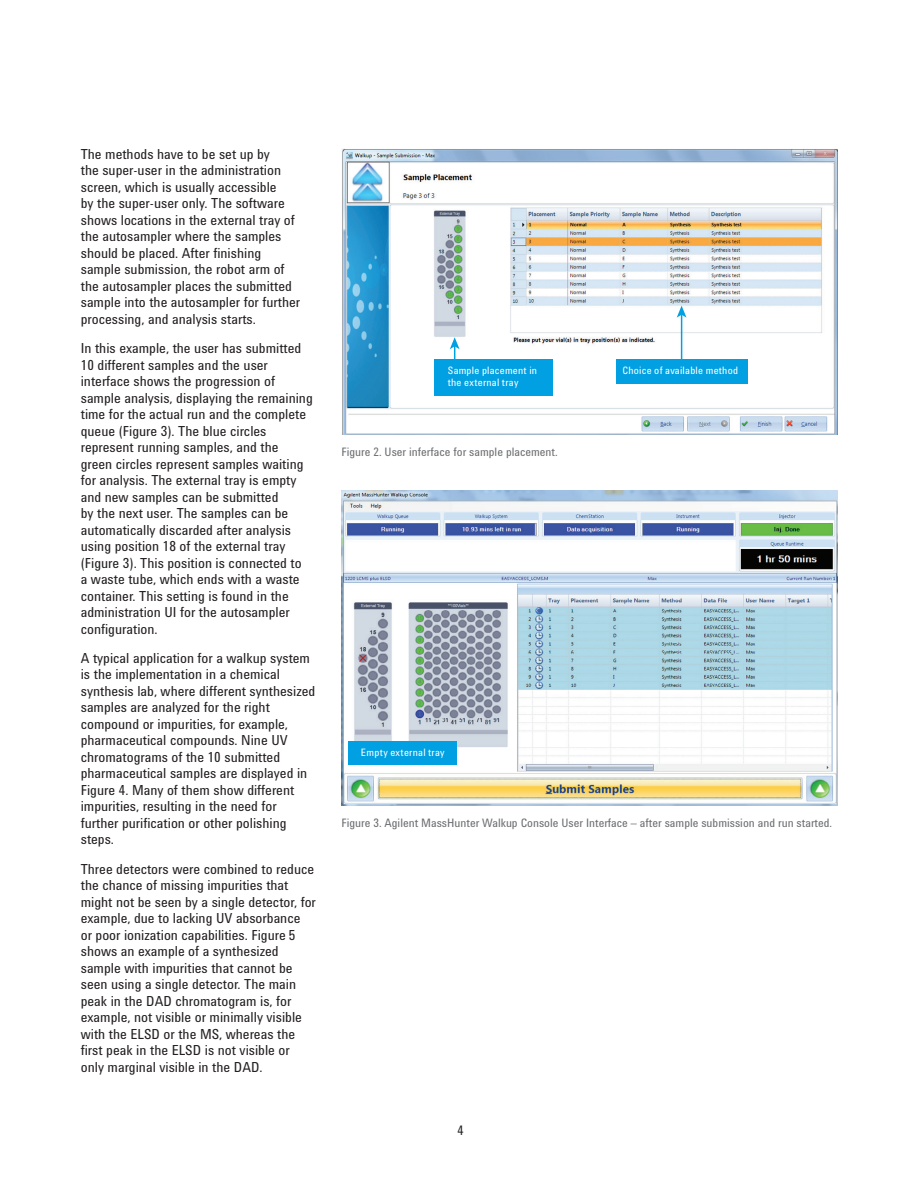
<style>
.page{position:relative;width:918px;height:1188px;background:#fff}
.page>*{position:absolute;margin:0;border:0;box-sizing:border-box;transform-origin:0 0}
.Body_copy{font:14.25px/16.5px "Agilent Condensed CFF";color:#231f20}
.t1{font:13.5px "Agilent Condensed CFF";color:#231f20}
.t2{font:12px "Agilent Condensed CFF";color:#6c6d70}
.t3{font:10.5px/12.6px "Agilent Condensed CFF";letter-spacing:.025em;color:#fff}
</style>
<div class="page">
<img style="left:342px;top:149px;width:495px;height:286px">
<div style="left:435px;top:359px;width:118px;height:37px;background:#00a0e2"></div>
<div style="left:616px;top:359px;width:131px;height:25px;background:#00a0e2"></div>
<svg style="left:450px;top:337px;width:10px;height:22px"></svg>
<hr style="left:681px;top:314px;width:1px;height:45px;background:#00a0e2">
<svg style="left:677px;top:306px;width:9px;height:12px"></svg>
<img style="left:341px;top:491px;width:496px;height:314px">
<div style="left:349px;top:741px;width:108px;height:24px;background:#00a0e2"></div>
<p class="Body_copy" style="left:81px;top:145px;width:221px">The methods have to be set up by<br>the super-user in the administration screen, which is usually accessible<br>by the super‑user only. The software shows locations in the external tray of the autosampler where the samples should be placed. After finishing sample submission, the robot arm of the autosampler places the submitted sample into the autosampler for further processing, and analysis starts.</p>
<p class="Body_copy" style="left:81px;top:339px;width:234px">In this example, the user has submitted 10 different samples and the user interface shows the progression of sample analysis, displaying the remaining time for the actual run and the complete queue (Figure 3). The blue circles represent running samples, and the green circles represent samples waiting for analysis. The external tray is empty and new samples can be submitted<br>by the next user. The samples can be automatically discarded after analysis using position 18 of the external tray (Figure 3). This position is connected to<br>a waste tube, which ends with a waste container. This setting is found in the administration UI for the autosampler configuration.</p>
<p class="Body_copy" style="left:81px;top:649px;width:236px">A typical application for a walkup system is the implementation in a chemical synthesis lab, where different synthesized samples are analyzed for the right compound or impurities, for example, pharmaceutical compounds. Nine UV chromatograms of the 10 submitted pharmaceutical samples are displayed in Figure 4. Many of them show different impurities, resulting in the need for further purification or other polishing steps.</p>
<p class="Body_copy" style="left:81px;top:860px;width:237px">Three detectors were combined to reduce the chance of missing impurities that might not be seen by a single detector, for example, due to lacking UV absorbance<br>or poor ionization capabilities. Figure 5 shows an example of a synthesized sample with impurities that cannot be seen using a single detector. The main peak in the DAD chromatogram is, for example, not visible or minimally visible with the ELSD or the MS, whereas the first peak in the ELSD is not visible or only marginal visible in the DAD.</p>
<p class="t3" style="left:448px;top:363px;width:91px">Sample placement in the external tray</p>
<p class="t3" style="left:622px;top:364px;width:117px">Choice of available method</p>
<p class="t2" style="left:341px;top:443px;width:218px">Figure 2. User inferface for sample placement.</p>
<p class="t3" style="left:361px;top:745px;width:85px">Empty external tray</p>
<p class="t2" style="left:341px;top:813px;width:492px">Figure 3. Agilent MassHunter Walkup Console User Interface – after sample submission and run started.</p>
<p class="t1" style="left:457px;top:1120px;width:8px">4</p>
</div>
